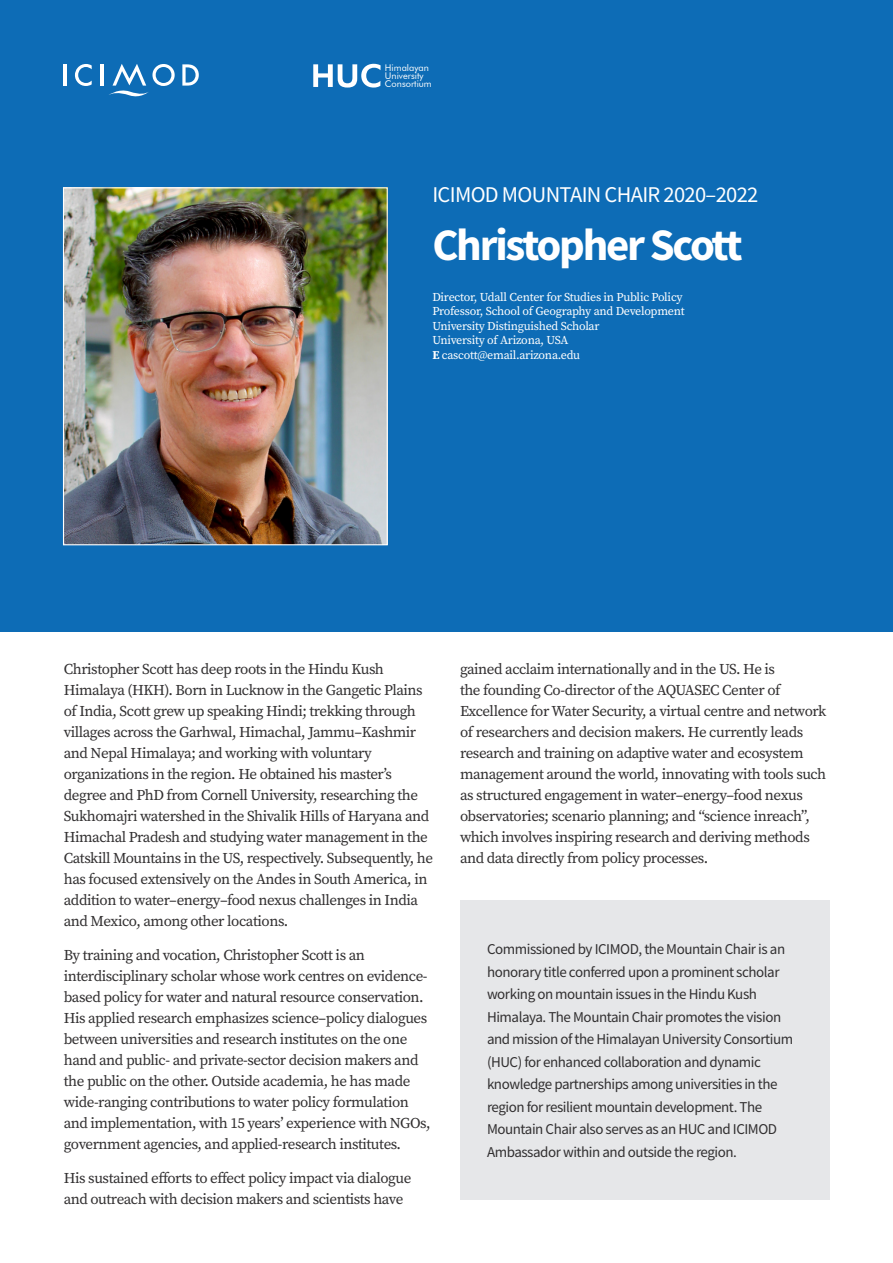
<style>
.page{position:relative;width:893px;height:1263px;background:#fff}
.page>*{position:absolute;margin:0;border:0;box-sizing:border-box;transform-origin:0 0}
.t1{font:700 45px "Source Sans Pro";letter-spacing:-.05em;color:#fff}
.Body{font:22.5px "Source Sans Pro";letter-spacing:-.03em;color:#fff}
.Body-2{font:15px/21px "Source Serif Pro";letter-spacing:-.03em;color:#312f30}
.Box_text{font:15px/22.5px "Source Sans Pro";letter-spacing:-.03em;color:#312f30}
.Footnote{font:12px/14.4px "Source Serif Pro";letter-spacing:-.02em;color:#fff}
.t2{font:9.3px/8.2px "Futura BT";color:#fff}
.s1{font-weight:700}
</style>
<div class="page">
<div style="left:0;top:0;width:893px;height:631px;background:#0d6cb6"></div>
<hr style="left:64px;top:64px;width:3px;height:22px;background:#fff">
<svg style="left:75px;top:64px;width:17px;height:22px"></svg>
<hr style="left:101px;top:64px;width:3px;height:22px;background:#fff">
<svg style="left:182px;top:64px;width:17px;height:22px"></svg>
<svg style="left:109px;top:64px;width:66px;height:33px"></svg>
<svg style="left:313px;top:64px;width:68px;height:23px"></svg>
<img style="left:65px;top:189px;width:321px;height:354px">
<div style="left:63px;top:187px;width:325px;height:358px;border:1px solid #fff"></div>
<div style="left:460px;top:900px;width:369px;height:299px;background:#e6e7e9"></div>
<p class="t2" style="left:385px;top:63px;width:48px">Himalayan<br>University<br>Consortium</p>
<p class="Body" style="left:432px;top:180px;width:328px">ICIMOD MOUNTAIN CHAIR 2020–2022</p>
<p class="t1" style="left:432px;top:215px;width:312px">Christopher Scott</p>
<p class="Footnote" style="left:432px;top:290px;width:254px">Director, Udall Center for Studies in Public Policy<br>Professor, School of Geography and Development<br>University Distinguished Scholar</p>
<p class="Footnote" style="left:432px;top:333px;width:137px">University of Arizona, USA</p>
<p class="Footnote" style="left:432px;top:347px;width:149px"><span class="s1">E</span> cascott@email.arizona.edu</p>
<p class="Body-2" style="left:64px;top:658px;width:371px">Christopher Scott has deep roots in the Hindu Kush Himalaya (HKH). Born in Lucknow in the Gangetic Plains of India, Scott grew up speaking Hindi; trekking through villages across the Garhwal, Himachal, Jammu–Kashmir and Nepal Himalaya; and working with voluntary organizations in the region. He obtained his master’s degree and PhD from Cornell University, researching the Sukhomajri watershed in the Shivalik Hills of Haryana and Himachal Pradesh and studying water management in the Catskill Mountains in the US, respectively. Subsequently, he has focused extensively on the Andes in South America, in addition to water–energy–food nexus challenges in India and Mexico, among other locations.</p>
<p class="Body-2" style="left:64px;top:944px;width:368px">By training and vocation, Christopher Scott is an interdisciplinary scholar whose work centres on evidence&shy;based policy for water and natural resource conservation.<br>His applied research emphasizes science–policy dialogues between universities and research institutes on the one hand and public- and private-sector decision makers and the public on the other. Outside academia, he has made wide-ranging contributions to water policy formulation and implementation, with 15 years’ experience with NGOs, government agencies, and applied-research institutes.</p>
<p class="Body-2" style="left:64px;top:1167px;width:349px">His sustained efforts to effect policy impact via dialogue and outreach with decision makers and scientists have</p>
<p class="Body-2" style="left:460px;top:658px;width:368px">gained acclaim internationally and in the US. He is<br>the founding Co-director of the AQUASEC Center of Excellence for Water Security, a virtual centre and network of researchers and decision makers. He currently leads research and training on adaptive water and ecosystem management around the world, innovating with tools such as structured engagement in water–energy–food nexus observatories; scenario planning; and “science inreach”, which involves inspiring research and deriving methods and data directly from policy processes.</p>
<p class="Box_text" style="left:487px;top:938px;width:308px">Commissioned by ICIMOD, the Mountain Chair is an honorary title conferred upon a prominent scholar working on mountain issues in the Hindu Kush Himalaya. The Mountain Chair promotes the vision and mission of the Himalayan University Consortium (HUC) for enhanced collaboration and dynamic knowledge partnerships among universities in the region for resilient mountain development. The Mountain Chair also serves as an HUC and ICIMOD Ambassador within and outside the region.</p>
</div>
